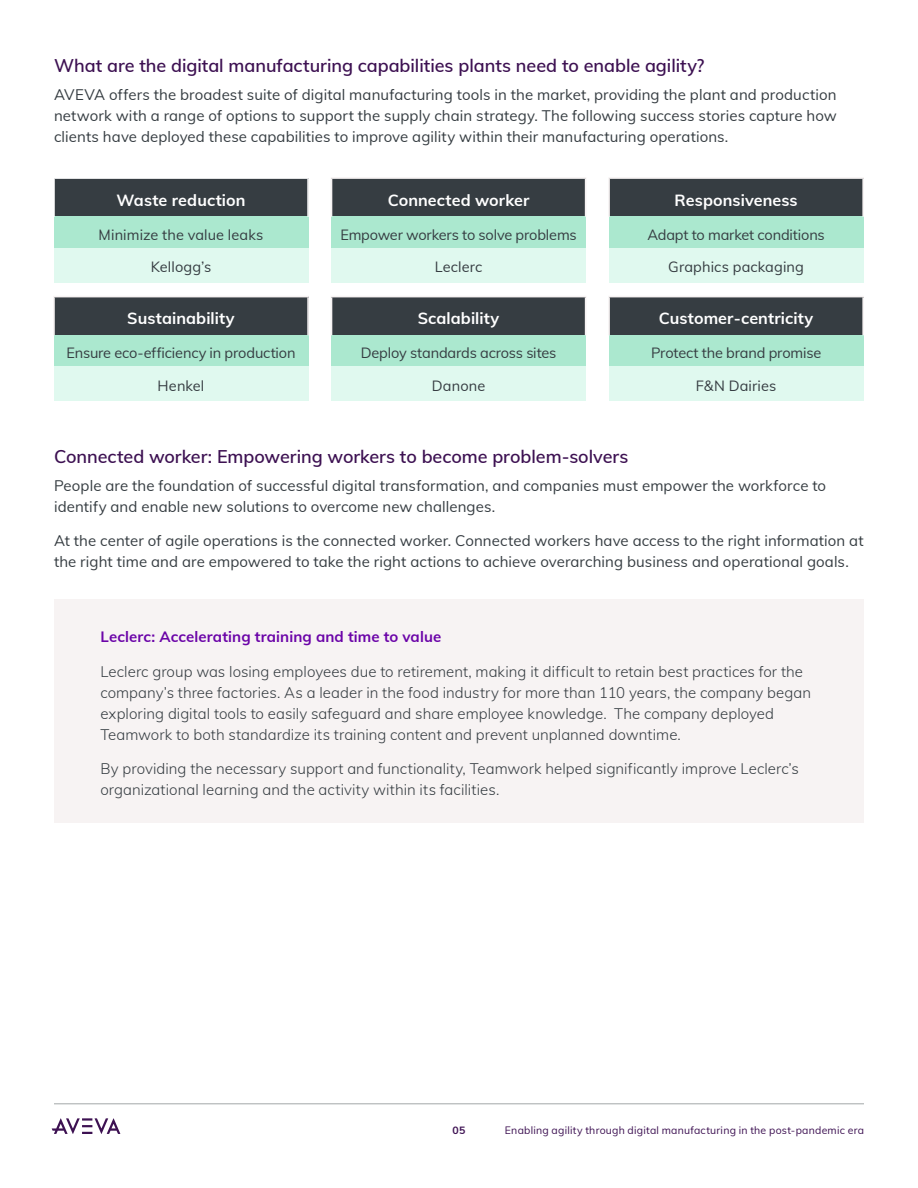
<style>
.page{position:relative;width:918px;height:1188px;background:#fff}
.page>*{position:absolute;margin:0;border:0;box-sizing:border-box;transform-origin:0 0}
.S1_Subheadlines{font:600 18px "Muli";letter-spacing:-.005em;color:#3d1152}
.Image___Graph_Captio{font:700 16.2px "Muli";letter-spacing:.005em;color:#fff}
.Body_Copy{font:15px/21px "Muli";letter-spacing:.005em;color:#363d42}
.Body_Copy-2{font:300 15px/21px "Muli";letter-spacing:.005em;color:#363d42}
.Body_Copy-3{font:700 15px "Muli";letter-spacing:.01em;color:#6b04a8}
.Image___Graph_Captio-2{font:14.55px "Muli";letter-spacing:-.01em;color:#363d42}
.Image___Graph_Captio-3{font:14.55px "Muli";letter-spacing:.01em;color:#363d42}
.t1{font:10.5px "Muli";letter-spacing:.02em;color:#3d1152}
.t2{font:700 10.5px "Muli";color:#3d1152}
</style>
<div class="page">
<hr style="left:54px;top:1104px;width:810px;height:1px;background:#a3a7a9">
<svg style="left:52px;top:1118px;width:68px;height:16px"></svg>
<div style="left:54px;top:599px;width:810px;height:224px;background:#f7f3f3"></div>
<div style="left:54px;top:178px;width:254px;height:39px;background:#363d42"></div>
<div style="left:54px;top:217px;width:254px;height:31px;background:#abe8cf"></div>
<div style="left:54px;top:248px;width:254px;height:34px;background:#e0f9ef"></div>
<hr style="left:53px;top:177px;width:256px;height:2px;background:#fff">
<hr style="left:53px;top:179px;width:2px;height:38px;background:#fff">
<hr style="left:307px;top:179px;width:2px;height:38px;background:#fff">
<div style="left:54px;top:297px;width:254px;height:38px;background:#363d42"></div>
<div style="left:54px;top:335px;width:254px;height:31px;background:#abe8cf"></div>
<div style="left:54px;top:366px;width:254px;height:35px;background:#e0f9ef"></div>
<hr style="left:53px;top:296px;width:256px;height:1px;background:#f7f3f3">
<hr style="left:53px;top:297px;width:2px;height:38px;background:#f7f3f3">
<hr style="left:307px;top:297px;width:2px;height:38px;background:#f7f3f3">
<div style="left:332px;top:178px;width:254px;height:39px;background:#363d42"></div>
<div style="left:332px;top:217px;width:254px;height:31px;background:#abe8cf"></div>
<div style="left:332px;top:248px;width:254px;height:34px;background:#e0f9ef"></div>
<hr style="left:331px;top:177px;width:255px;height:2px;background:#f7f3f3">
<hr style="left:331px;top:179px;width:1px;height:38px;background:#f7f3f3">
<hr style="left:585px;top:179px;width:1px;height:38px;background:#f7f3f3">
<div style="left:332px;top:297px;width:254px;height:38px;background:#363d42"></div>
<div style="left:332px;top:335px;width:254px;height:31px;background:#abe8cf"></div>
<div style="left:332px;top:366px;width:254px;height:35px;background:#e0f9ef"></div>
<hr style="left:331px;top:296px;width:255px;height:1px;background:#f7f3f3">
<hr style="left:331px;top:297px;width:1px;height:38px;background:#f7f3f3">
<hr style="left:585px;top:297px;width:1px;height:38px;background:#f7f3f3">
<div style="left:609px;top:178px;width:254px;height:39px;background:#363d42"></div>
<div style="left:609px;top:217px;width:254px;height:31px;background:#abe8cf"></div>
<div style="left:609px;top:248px;width:254px;height:34px;background:#e0f9ef"></div>
<hr style="left:608px;top:177px;width:256px;height:2px;background:#f7f3f3">
<hr style="left:608px;top:179px;width:2px;height:38px;background:#f7f3f3">
<hr style="left:862px;top:179px;width:2px;height:38px;background:#f7f3f3">
<div style="left:609px;top:297px;width:254px;height:38px;background:#363d42"></div>
<div style="left:609px;top:335px;width:254px;height:31px;background:#abe8cf"></div>
<div style="left:609px;top:366px;width:254px;height:35px;background:#e0f9ef"></div>
<hr style="left:608px;top:296px;width:256px;height:1px;background:#f7f3f3">
<hr style="left:608px;top:297px;width:2px;height:38px;background:#f7f3f3">
<hr style="left:862px;top:297px;width:2px;height:38px;background:#f7f3f3">
<p class="S1_Subheadlines" style="left:54px;top:53px;width:652px">What are the digital manufacturing capabilities plants need to enable agility?</p>
<p class="Body_Copy" style="left:54px;top:83px;width:784px;text-align:justify">AVEVA offers the broadest suite of digital manufacturing tools in the market, providing the plant and production network with a range of options to support the supply chain strategy. The following success stories capture how clients have deployed these capabilities to improve agility within their manufacturing operations.</p>
<p class="Image___Graph_Captio" style="left:117px;top:188px;width:131px">Waste reduction</p>
<p class="Image___Graph_Captio-2" style="left:99px;top:224px;width:166px">Minimize the value leaks</p>
<p class="Image___Graph_Captio-3" style="left:151px;top:257px;width:62px">Kellogg’s</p>
<p class="Image___Graph_Captio" style="left:127px;top:306px;width:109px">Sustainability</p>
<p class="Image___Graph_Captio-2" style="left:66px;top:342px;width:231px">Ensure eco-efficiency in production</p>
<p class="Image___Graph_Captio-2" style="left:158px;top:375px;width:48px">Henkel</p>
<p class="Image___Graph_Captio" style="left:388px;top:188px;width:143px">Connected worker</p>
<p class="Image___Graph_Captio-2" style="left:340px;top:224px;width:238px">Empower workers to solve problems</p>
<p class="Image___Graph_Captio-3" style="left:435px;top:257px;width:49px">Leclerc</p>
<p class="Image___Graph_Captio" style="left:418px;top:306px;width:83px">Scalability</p>
<p class="Image___Graph_Captio-2" style="left:361px;top:342px;width:197px">Deploy standards across sites</p>
<p class="Image___Graph_Captio-2" style="left:432px;top:375px;width:55px">Danone</p>
<p class="Image___Graph_Captio" style="left:675px;top:188px;width:124px">Responsiveness</p>
<p class="Image___Graph_Captio-2" style="left:647px;top:224px;width:179px">Adapt to market conditions</p>
<p class="Image___Graph_Captio-3" style="left:668px;top:257px;width:137px">Graphics packaging</p>
<p class="Image___Graph_Captio" style="left:659px;top:306px;width:156px">Customer-centricity</p>
<p class="Image___Graph_Captio-2" style="left:651px;top:342px;width:172px">Protect the brand promise</p>
<p class="Image___Graph_Captio-2" style="left:696px;top:375px;width:82px">F&amp;N Dairies</p>
<p class="S1_Subheadlines" style="left:54px;top:444px;width:576px">Connected worker: Empowering workers to become problem-solvers</p>
<p class="Body_Copy" style="left:54px;top:474px;width:774px">People are the foundation of successful digital transformation, and companies must empower the workforce to identify and enable new solutions to overcome new challenges.</p>
<p class="Body_Copy" style="left:54px;top:530px;width:811px">At the center of agile operations is the connected worker. Connected workers have access to the right information at the right time and are empowered to take the right actions to achieve overarching business and operational goals.</p>
<p class="Body_Copy-3" style="left:100px;top:626px;width:342px">Leclerc: Accelerating training and time to value</p>
<p class="Body_Copy-2" style="left:100px;top:660px;width:712px">Leclerc group was losing employees due to retirement, making it difficult to retain best practices for the company’s three factories. As a leader in the food industry for more than 110 years, the company began exploring digital tools to easily safeguard and share employee knowledge. The company deployed Teamwork to both standardize its training content and prevent unplanned downtime.</p>
<p class="Body_Copy-2" style="left:100px;top:758px;width:700px">By providing the necessary support and functionality, Teamwork helped significantly improve Leclerc’s organizational learning and the activity within its facilities.</p>
<p class="t2" style="left:453px;top:1123px;width:14px">05</p>
<p class="t1" style="left:505px;top:1122px;width:361px">Enabling agility through digital manufacturing in the post-pandemic era</p>
</div>
